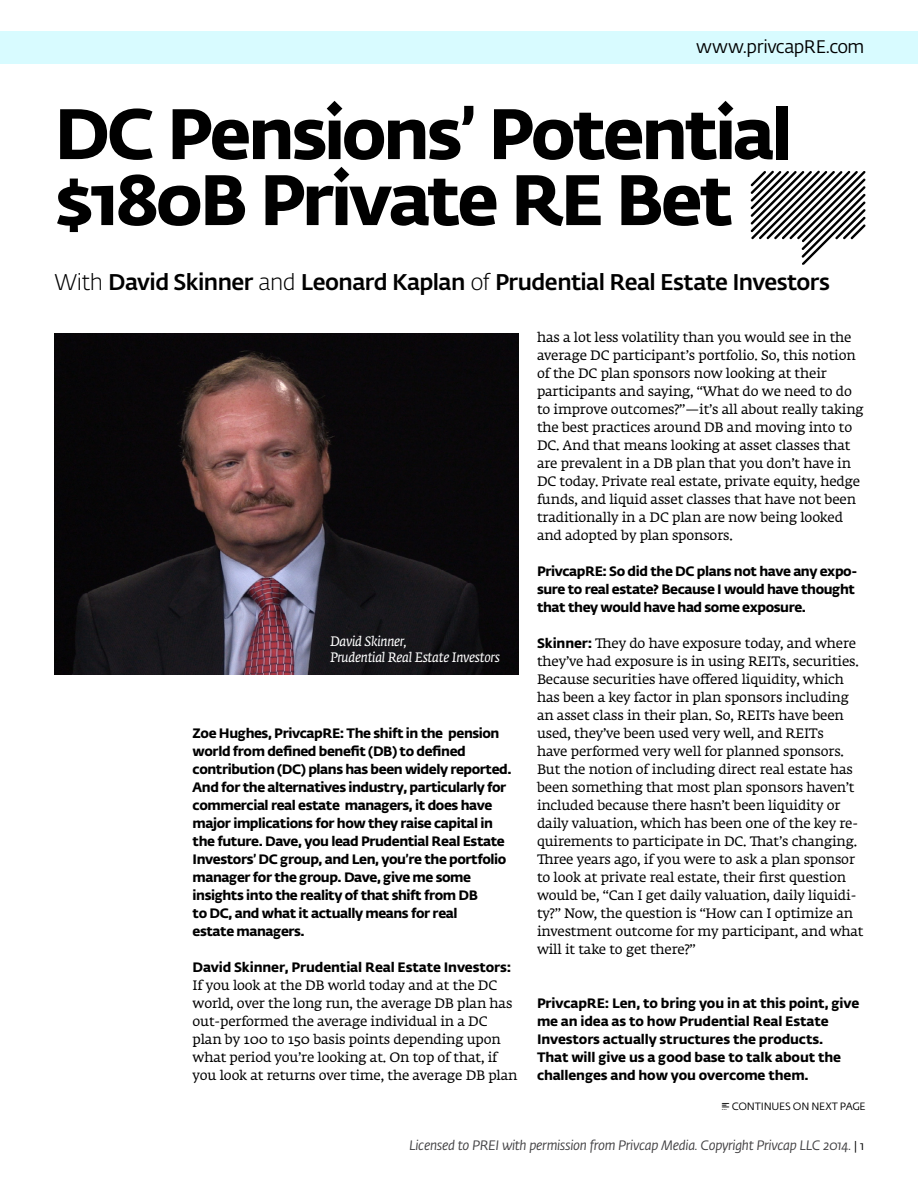
<style>
.page{position:relative;width:918px;height:1188px;background:#fff}
.page>*{position:absolute;margin:0;border:0;box-sizing:border-box;transform-origin:0 0}
.t1{font:700 70.5px/66px "Fedra Sans Std";letter-spacing:-.04em;color:#000}
.t2{font:500 22.5px "Fedra Sans Alt Pro";letter-spacing:-.025em;color:#000}
.t3{font:18px "Fedra Sans Alt Pro";letter-spacing:-.03em;color:#000}
.t4{font:13.5px/18px "Fedra Serif A Std";letter-spacing:-.01em;color:#000}
.t5{font:700 13.5px/18px "Fedra Sans Alt Pro";letter-spacing:-.03em;color:#000}
.t6{font:700 13.5px/18px "Fedra Sans Alt Pro";letter-spacing:-.01em;color:#000}
.t7{font:italic 13.5px "Fedra Sans Alt Pro";letter-spacing:-.025em;color:#414042}
.t8{font:italic 13.5px/16.2px "Fedra Serif A Std";letter-spacing:-.025em;color:#fff}
.t9{font:10.5px "Fedra Sans Alt Pro";letter-spacing:-.02em;color:#000}
.s1{font-weight:300}
.s2{font-family:"Fedra Sans Alt Pro";font-weight:700}
.s3{font-family:"Iconic Stroke"}
.s4{font-style:normal;font-size:12px;color:#000}
</style>
<div class="page">
<div style="left:0;top:32px;width:918px;height:32px;background:#d8fbff"></div>
<img style="left:54px;top:334px;width:464px;height:340px">
<svg style="left:751px;top:171px;width:115px;height:94px"></svg>
<h3 class="t3" style="left:696px;top:34px;width:170px">www.privcapRE.com</h3>
<h1 class="t1" style="left:54px;top:101px;width:740px">DC Pensions’ Potential $180B Private RE Bet</h1>
<h2 class="t2" style="left:54px;top:265px;width:778px"><span class="s1">With</span> David Skinner <span class="s1">and</span> Leonard Kaplan <span class="s1">of</span> Prudential Real Estate Investors</h2>
<p class="t4" style="left:537px;top:329px;width:328px">has a lot less volatility than you would see in the average DC participant’s portfolio. So, this notion of the DC plan sponsors now looking at their participants and saying, “What do we need to do to improve outcomes?”—it’s all about really taking the best practices around DB and moving into to DC. And that means looking at asset classes that are prevalent in a DB plan that you don’t have in DC today. Private real estate, private equity, hedge funds, and liquid asset classes that have not been traditionally in a DC plan are now being looked and adopted by plan sponsors.</p>
<p class="t5" style="left:537px;top:561px;width:322px">PrivcapRE: So did the DC plans not have any expo&shy;sure to real estate? Because I would have thought that they would have had some exposure.</p>
<p class="t4" style="left:537px;top:635px;width:328px"><span class="s2">Skinner:</span> They do have exposure today, and where they’ve had exposure is in using REITs, securities.<br>Because securities have offered liquidity, which has been a key factor in plan sponsors including an asset class in their plan. So, REITs have been used, they’ve been used very well, and REITs<br>have performed very well for planned sponsors.<br>But the notion of including direct real estate has been something that most plan sponsors haven’t included because there hasn’t been liquidity or daily valuation, which has been one of the key re&shy;quirements to participate in DC. That’s changing.<br>Three years ago, if you were to ask a plan sponsor to look at private real estate, their first question would be, “Can I get daily valuation, daily liquidi&shy;ty?” Now, the question is “How can I optimize an investment outcome for my participant, and what will it take to get there?”</p>
<p class="t8" style="left:330px;top:633px;width:172px">David Skinner,<br>Prudential Real Estate Investors</p>
<p class="t5" style="left:193px;top:723px;width:321px">Zoe Hughes, PrivcapRE: The shift in the pension world from defined benefit (DB) to defined contribution (DC) plans has been widely reported.<br>And for the alternatives industry, particularly for commercial real estate managers, it does have major implications for how they raise capital in the future. Dave, you lead Prudential Real Estate Investors’ DC group, and Len, you’re the portfolio manager for the group. Dave, give me some insights into the reality of that shift from DB<br>to DC, and what it actually means for real<br>estate managers.</p>
<p class="t6" style="left:193px;top:957px;width:320px">David Skinner, Prudential Real Estate Investors:</p>
<p class="t4" style="left:193px;top:977px;width:326px">If you look at the DB world today and at the DC world, over the long run, the average DB plan has out-performed the average individual in a DC plan by 100 to 150 basis points depending upon what period you’re looking at. On top of that, if you look at returns over time, the average DB plan</p>
<p class="t6" style="left:537px;top:993px;width:324px">PrivcapRE: Len, to bring you in at this point, give me an idea as to how Prudential Real Estate Investors actually structures the products.<br>That will give us a good base to talk about the challenges and how you overcome them.</p>
<p class="t9" style="left:722px;top:1099px;width:145px"><span class="s3">.</span> CONTINUES ON NEXT PAGE</p>
<p class="t7" style="left:409px;top:1136px;width:456px">Licensed to PREI with permission from Privcap Media. Copyright Privcap LLC 2014. <span class="s4">| 1</span></p>
</div>
